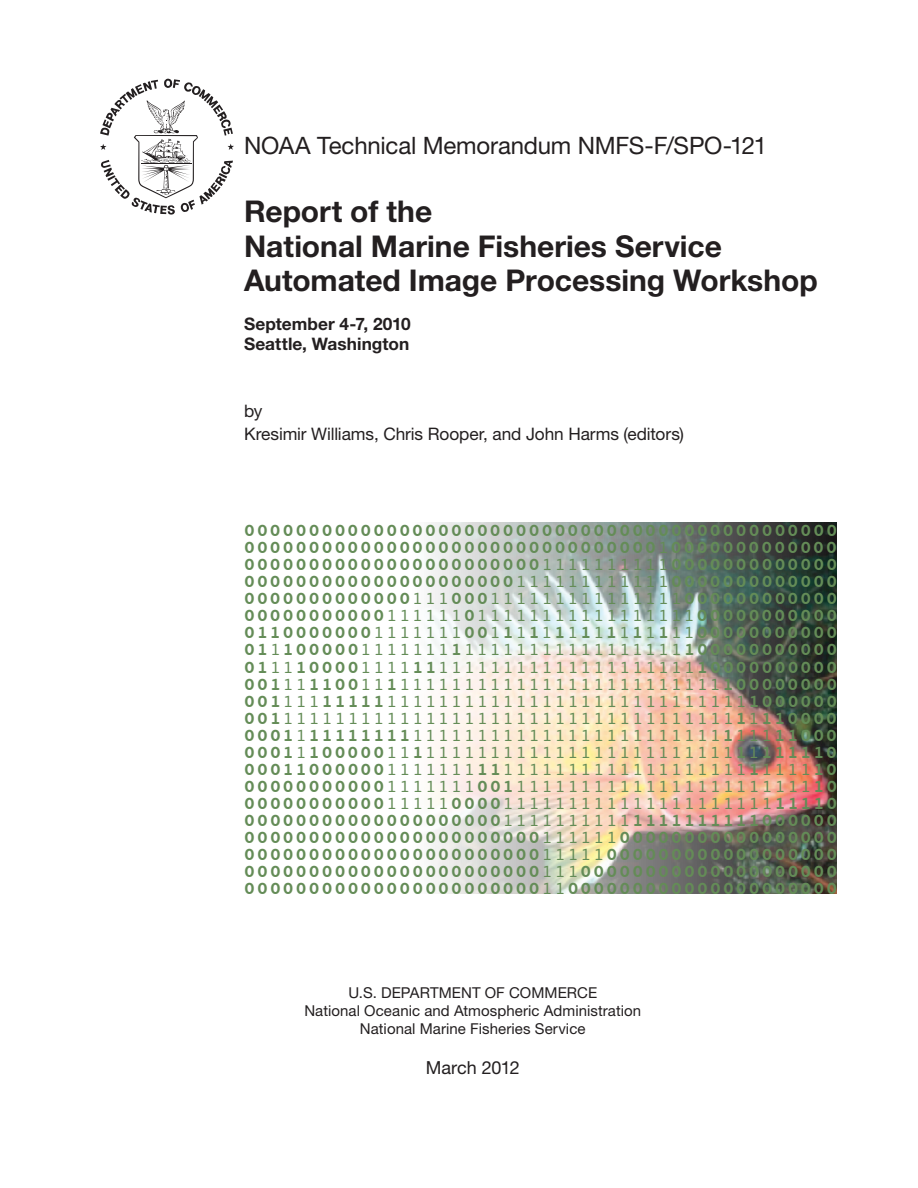
<style>
.page{position:relative;width:918px;height:1188px;background:#fff}
.page>*{position:absolute;margin:0;border:0;box-sizing:border-box;transform-origin:0 0}
.t1{font:700 30px/34.5px "Helvetica Neue LT Std";color:#231f20}
.t2{font:24px "Helvetica Neue LT Std";letter-spacing:-.01em;color:#231f20}
.t3{font:700 18px/17.1px "Courier";letter-spacing:.12em;color:#648c57;text-align:justify}
.t4{font:18px "Helvetica Neue LT Std";letter-spacing:-.005em;color:#231f20}
.t5{font:17.25px/22.5px "Helvetica Neue LT Std";letter-spacing:-.005em;color:#231f20}
.t6{font:700 17.25px/19.5px "Helvetica Neue LT Std";letter-spacing:.005em;color:#231f20}
.t7{font:15px/18px "Helvetica Neue LT Std";letter-spacing:.005em;color:#231f20;text-align:center}
.s1{font-weight:400}
</style>
<div class="page">
<img style="left:431px;top:523px;width:406px;height:371px">
<svg style="left:100px;top:79px;width:134px;height:136px"></svg>
<p class="t2" style="left:244px;top:131px;width:525px">NOAA Technical Memorandum NMFS-F/SPO-121</p>
<p class="t1" style="left:244px;top:193px;width:575px">Report of the<br>National Marine Fisheries Service<br>Automated Image Processing Workshop</p>
<p class="t6" style="left:244px;top:314px;width:168px">September 4-7, 2010<br>Seattle, Washington</p>
<p class="t5" style="left:244px;top:399px;width:441px">by<br>Kresimir Williams, Chris Rooper, and John Harms (editors)</p>
<p class="t3" style="left:244px;top:521px;width:595px">0000000000000000000000000000000000000000000000<br>00000000000000000000000000000000<span class="s1">1</span>0000000000000<br>00000000000000000000000<span class="s1">1111111111</span>0000000000000<br>000000000000000000000<span class="s1">111111111111</span>0000000000000<br>0000000000000<span class="s1">111</span>000<span class="s1">111111111111111</span>000000000000<br>00000000000<span class="s1">111111</span>0<span class="s1">11111111111111111</span>00000000000<br>0110000000<span class="s1">1111111</span>00<span class="s1">1</span>1<span class="s1">1</span>1<span class="s1">1</span>1<span class="s1">1</span>1<span class="s1">1</span>1<span class="s1">1</span>1<span class="s1">1</span>1<span class="s1">11</span>00000000000<br>01<span class="s1">1</span>100000<span class="s1">1111111</span>1<span class="s1">11111111111111111</span>100000000000<br>01<span class="s1">11</span>10000<span class="s1">1111</span>11<span class="s1">11111111111111111111</span>10000000000<br>001<span class="s1">11</span>1100<span class="s1">11</span>1<span class="s1">1111111111111111111111111</span>100000000<br>001<span class="s1">111</span>11111<span class="s1">1111111111111111111111111111</span>1000000<br>001<span class="s1">11111111111111111111111111111111111</span>1<span class="s1">1</span>110000<br>0001<span class="s1">1</span>11111111<span class="s1">111111111111111111111111</span>1<span class="s1">111</span>11000<br>0001<span class="s1">1</span>100000<span class="s1">11</span>1<span class="s1">111111111111111111111111</span>1<span class="s1">1</span>111110<br>00011000000<span class="s1">1111111</span>11<span class="s1">1111111111111111111</span>1<span class="s1">1111</span>10<br>00000000000<span class="s1">1111111</span>001<span class="s1">11111111111111111111111</span>10<br>00000000000<span class="s1">11111</span>0000<span class="s1">111111111111111111111</span>11110<br>00000000000000000000<span class="s1">1111111111</span>1111111111000000<br>00000000000000000000000<span class="s1">111111</span>00000000000000000<br>00000000000000000000000<span class="s1">11111</span>000000000000000000<br>00000000000000000000000<span class="s1">111</span>00000000000000000000<br>00000000000000000000000<span class="s1">11</span>000000000000000000000</p>
<p class="t7" style="left:304px;top:983px;width:338px">U.S. DEPARTMENT OF COMMERCE<br>National Oceanic and Atmospheric Administration<br>National Marine Fisheries Service</p>
<p class="t4" style="left:426px;top:1056px;width:95px">March 2012</p>
</div>
